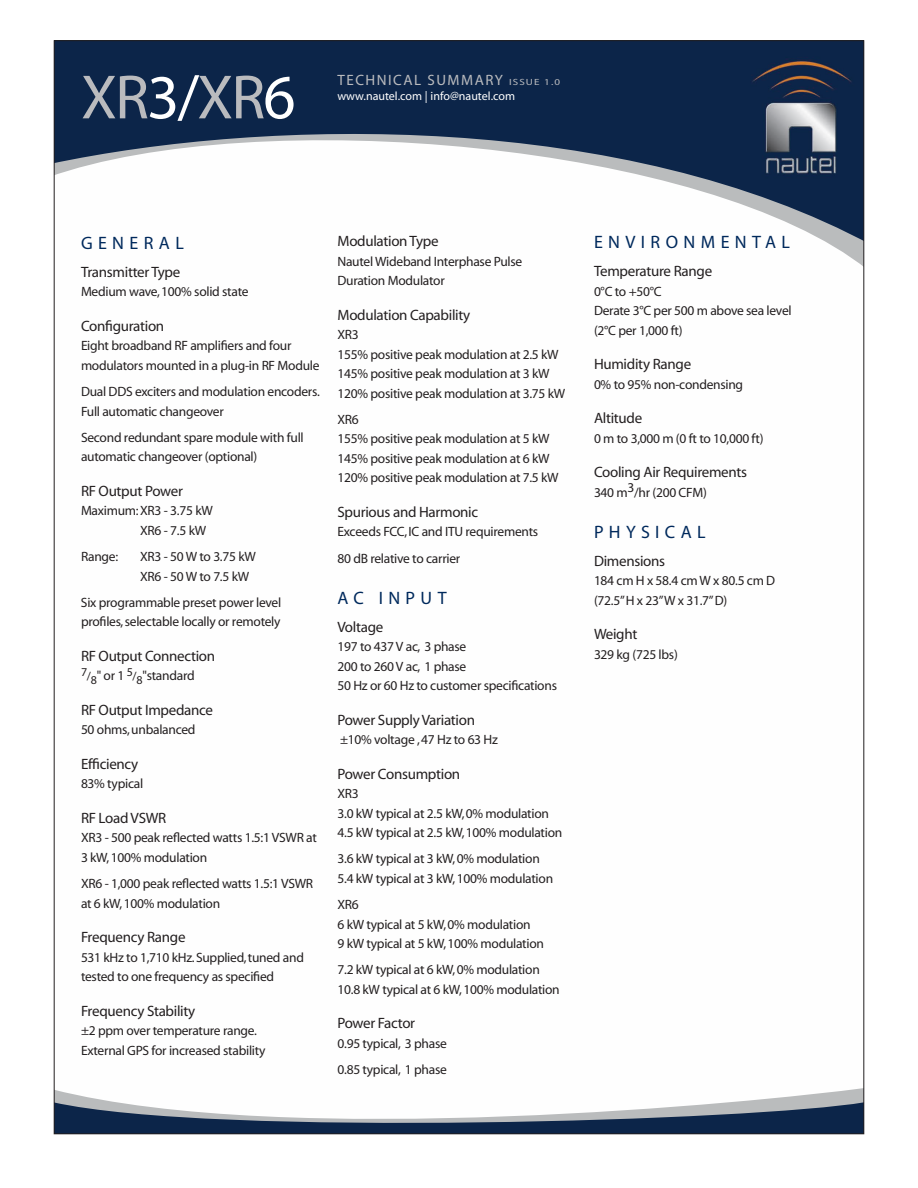
<style>
.page{position:relative;width:918px;height:1188px;background:#fff}
.page>*{position:absolute;margin:0;border:0;box-sizing:border-box;transform-origin:0 0}
.t1{font:900 condensed 63px "Frutiger";color:#babbbe}
.t2{font:900 condensed 18px "Frutiger";letter-spacing:.3em;color:#00295c}
.t3{font:700 condensed 15px "Frutiger";letter-spacing:-.02em;color:#231f20}
.t4{font:condensed 15px "Frutiger";letter-spacing:.1em;color:#babbbe}
.t5{font:condensed 13.5px/19.5px "Frutiger";letter-spacing:-.02em;color:#231f20}
.t6{font:700 condensed 13.5px "Frutiger";letter-spacing:-.02em;color:#231f20}
.t7{font:300 condensed 12px "Frutiger";color:#fff}
.s1{font-weight:300;color:#fff}
.s2{font-size:9px}
.s3{font-weight:700}
.s4{font-weight:400}
.s5{font-size:12px}
</style>
<div class="page">
<img style="left:56px;top:1088px;width:806px;height:14px">
<img style="left:56px;top:1102px;width:806px;height:30px">
<img style="left:56px;top:42px;width:806px;height:204px">
<h1 class="t1" style="left:81px;top:66px;width:216px">XR<span class="s1">3/</span>XR<span class="s1">6</span></h1>
<p class="t4" style="left:338px;top:72px;width:224px">TECHNICAL SUMMARY <span class="s2">ISSUE 1.0</span></p>
<p class="t7" style="left:338px;top:90px;width:179px">www.nautel.com | info@nautel.com</p>
<h2 class="t2" style="left:81px;top:234px;width:104px">GENERAL</h2>
<p class="t3" style="left:81px;top:264px;width:101px">Transmitter Type</p>
<p class="t5" style="left:81px;top:283px;width:169px">Medium wave, 100% solid state</p>
<p class="t3" style="left:81px;top:318px;width:85px">Configuration</p>
<p class="t5" style="left:81px;top:337px;width:240px">Eight broadband RF amplifiers and four modulators mounted in a plug-in RF Module</p>
<p class="t5" style="left:81px;top:383px;width:240px">Dual DDS exciters and modulation encoders.<br>Full automatic changeover</p>
<p class="t5" style="left:81px;top:428px;width:224px">Second redundant spare module with full automatic changeover (optional)</p>
<p class="t3" style="left:81px;top:483px;width:103px">RF Output Power</p>
<p class="t5" style="left:140px;top:502px;width:74px;text-indent:-59px"><span class="s3">Maximum</span>: XR3 - 3.75 kW<br>XR6 - 7.5 kW</p>
<p class="t6" style="left:81px;top:550px;width:39px">Range<span class="s4">:</span></p>
<p class="t5" style="left:140px;top:548px;width:117px">XR3 - 50 W to 3.75 kW<br>XR6 - 50 W to 7.5 kW</p>
<p class="t5" style="left:81px;top:593px;width:202px">Six programmable preset power level profiles, selectable locally or remotely</p>
<p class="t3" style="left:81px;top:648px;width:136px">RF Output Connection</p>
<p class="t5" style="left:81px;top:667px;width:115px"><sup>7</sup><span class="s5">/</span><sub>8</sub>" or 1 <sup>5</sup><span class="s5">/</span><sub>8</sub>"standard</p>
<p class="t3" style="left:81px;top:702px;width:133px">RF Output Impedance</p>
<p class="t5" style="left:81px;top:721px;width:116px">50 ohms, unbalanced</p>
<p class="t3" style="left:81px;top:756px;width:59px">Efficiency</p>
<p class="t5" style="left:81px;top:775px;width:64px">83% typical</p>
<p class="t3" style="left:81px;top:810px;width:87px">RF Load VSWR</p>
<p class="t5" style="left:81px;top:829px;width:237px">XR3 - 500 peak reflected watts 1.5:1 VSWR at<br>3 kW, 100% modulation</p>
<p class="t5" style="left:81px;top:875px;width:234px">XR6 - 1,000 peak reflected watts 1.5:1 VSWR at 6 kW, 100% modulation</p>
<p class="t3" style="left:81px;top:930px;width:106px">Frequency Range</p>
<p class="t5" style="left:81px;top:948px;width:224px">531 kHz to 1,710 kHz. Supplied, tuned and tested to one frequency as specified</p>
<p class="t3" style="left:81px;top:1003px;width:116px">Frequency Stability</p>
<p class="t5" style="left:81px;top:1022px;width:186px">±2 ppm over temperature range.<br>External GPS for increased stability</p>
<p class="t3" style="left:338px;top:234px;width:103px">Modulation Type</p>
<p class="t5" style="left:338px;top:252px;width:186px">Nautel Wideband Interphase Pulse<br>Duration Modulator</p>
<p class="t3" style="left:338px;top:307px;width:134px">Modulation Capability</p>
<p class="t5" style="left:337px;top:325px;width:229px">XR3<br>155% positive peak modulation at 2.5 kW<br>145% positive peak modulation at 3 kW<br>120% positive peak modulation at 3.75 kW</p>
<p class="t5" style="left:337px;top:410px;width:223px">XR6<br>155% positive peak modulation at 5 kW<br>145% positive peak modulation at 6 kW<br>120% positive peak modulation at 7.5 kW</p>
<p class="t3" style="left:338px;top:504px;width:142px">Spurious and Harmonic</p>
<p class="t5" style="left:338px;top:519px;width:202px;line-height:26.2px">Exceeds FCC, IC and ITU requirements<br>80 dB relative to carrier</p>
<h2 class="t2" style="left:338px;top:589px;width:111px">AC INPUT</h2>
<p class="t3" style="left:338px;top:619px;width:47px">Voltage</p>
<p class="t5" style="left:338px;top:637px;width:221px">197 to 437 V ac, 3 phase<br>200 to 260 V ac, 1 phase<br>50 Hz or 60 Hz to customer specifications</p>
<p class="t3" style="left:338px;top:712px;width:139px">Power Supply Variation</p>
<p class="t5" style="left:340px;top:730px;width:159px">±10% voltage , 47 Hz to 63 Hz</p>
<p class="t3" style="left:338px;top:766px;width:124px">Power Consumption</p>
<p class="t5" style="left:337px;top:784px;width:226px">XR3<br>3.0 kW typical at 2.5 kW, 0% modulation<br>4.5 kW typical at 2.5 kW, 100% modulation</p>
<p class="t5" style="left:337px;top:850px;width:217px">3.6 kW typical at 3 kW, 0% modulation<br>5.4 kW typical at 3 kW, 100% modulation</p>
<p class="t5" style="left:337px;top:895px;width:208px">XR6<br>6 kW typical at 5 kW, 0% modulation<br>9 kW typical at 5 kW, 100% modulation</p>
<p class="t5" style="left:337px;top:961px;width:224px">7.2 kW typical at 6 kW, 0% modulation<br>10.8 kW typical at 6 kW, 100% modulation</p>
<p class="t3" style="left:338px;top:1016px;width:79px">Power Factor</p>
<p class="t5" style="left:338px;top:1031px;width:111px;line-height:26.2px">0.95 typical, 3 phase<br>0.85 typical, 1 phase</p>
<h2 class="t2" style="left:594px;top:233px;width:198px">ENVIRONMENTAL</h2>
<p class="t3" style="left:594px;top:264px;width:120px">Temperature Range</p>
<p class="t5" style="left:594px;top:282px;width:199px">0°C to +50°C<br>Derate 3°C per 500 m above sea level (2°C per 1,000 ft)</p>
<p class="t3" style="left:594px;top:357px;width:99px">Humidity Range</p>
<p class="t5" style="left:594px;top:375px;width:151px">0% to 95% non-condensing</p>
<p class="t3" style="left:594px;top:411px;width:50px">Altitude</p>
<p class="t5" style="left:594px;top:429px;width:171px">0 m to 3,000 m (0 ft to 10,000 ft)</p>
<p class="t3" style="left:594px;top:465px;width:155px">Cooling Air Requirements</p>
<p class="t5" style="left:594px;top:483px;width:114px">340 m3/hr (200 CFM)</p>
<h2 class="t2" style="left:594px;top:523px;width:113px">PHYSICAL</h2>
<p class="t3" style="left:594px;top:553px;width:73px">Dimensions</p>
<p class="t5" style="left:594px;top:571px;width:183px">184 cm H x 58.4 cm W x 80.5 cm D (72.5” H x 23” W x 31.7” D)</p>
<p class="t3" style="left:594px;top:627px;width:45px">Weight</p>
<p class="t5" style="left:594px;top:645px;width:85px">329 kg (725 lbs)</p>
</div>
